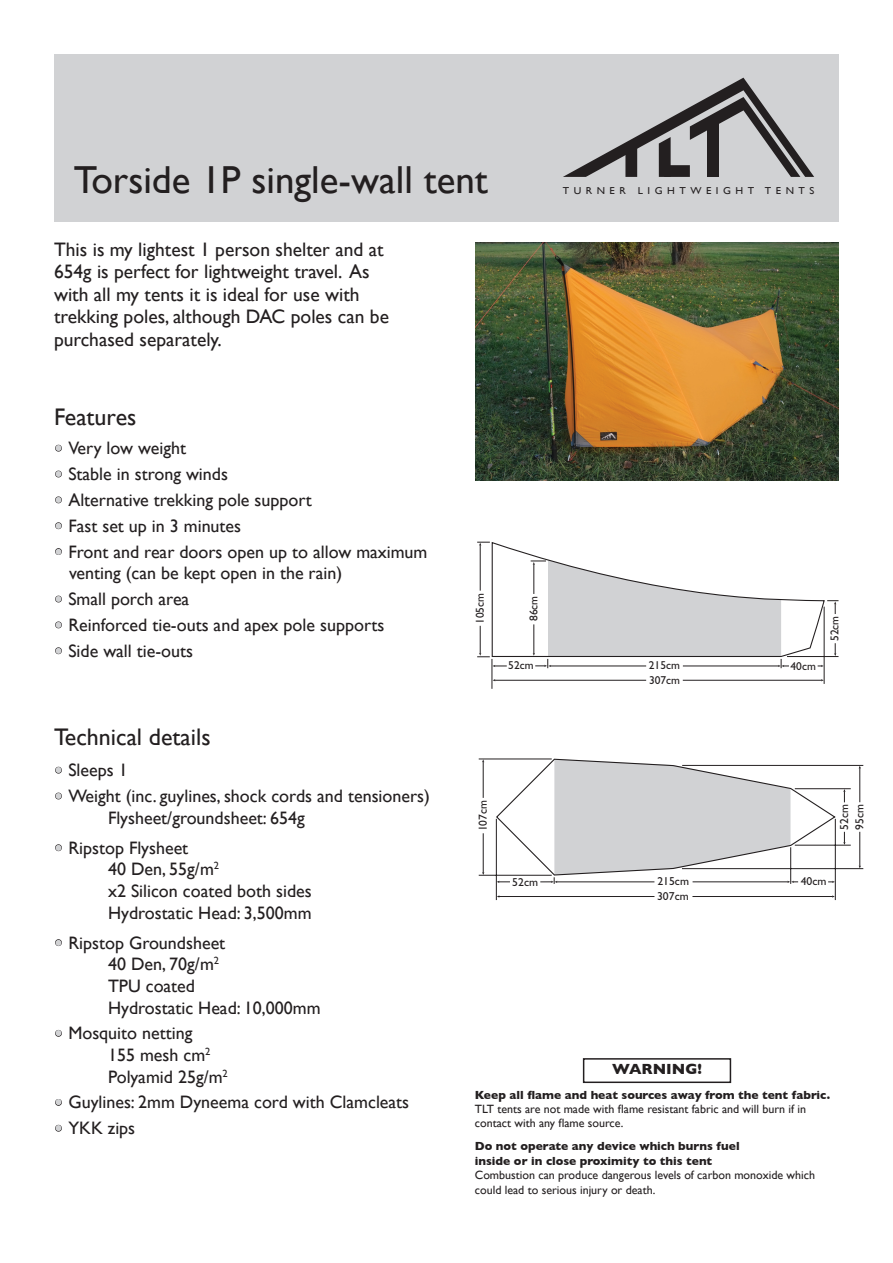
<style>
.page{position:relative;width:893px;height:1263px;background:#fff}
.page>*{position:absolute;margin:0;border:0;box-sizing:border-box;transform-origin:0 0}
.t1{font:39px "Gill Sans";color:#231f20}
.t2{font:24px "Gill Sans";color:#231f20}
.t3{font:19.5px/22.5px "Gill Sans";color:#231f20}
.t4{font:18px/21.6px "Gill Sans";color:#231f20}
.t5{font:700 15px "Gill Sans";color:#231f20}
.t6{font:12px/14.4px "Gill Sans";color:#231f20}
.t7{font:700 12px/14.4px "Gill Sans";color:#231f20}
.t8{font:11.7px/15.5px "Gill Sans";color:#231f20}
.t9{font:11.55px "Gill Sans";color:#231f20}
.t10{font:11.4px "Gill Sans";color:#231f20}
.t11{font:10.05px "Gill Sans";letter-spacing:.42em;color:#231f20;scale:1.06 1}
.s1{font-weight:700;color:#d1d2d4}
</style>
<div class="page">
<svg style="left:55px;top:444px;width:7px;height:8px"></svg>
<svg style="left:55px;top:470px;width:7px;height:8px"></svg>
<svg style="left:55px;top:496px;width:7px;height:8px"></svg>
<svg style="left:55px;top:522px;width:7px;height:8px"></svg>
<svg style="left:55px;top:548px;width:7px;height:7px"></svg>
<svg style="left:55px;top:595px;width:7px;height:8px"></svg>
<svg style="left:55px;top:621px;width:7px;height:8px"></svg>
<svg style="left:55px;top:647px;width:7px;height:8px"></svg>
<svg style="left:55px;top:766px;width:7px;height:8px"></svg>
<svg style="left:55px;top:792px;width:7px;height:8px"></svg>
<svg style="left:55px;top:844px;width:7px;height:8px"></svg>
<svg style="left:55px;top:939px;width:7px;height:8px"></svg>
<svg style="left:55px;top:1029px;width:7px;height:8px"></svg>
<svg style="left:55px;top:1099px;width:7px;height:7px"></svg>
<svg style="left:55px;top:1124px;width:7px;height:8px"></svg>
<div style="left:54px;top:54px;width:785px;height:168px;background:#d1d2d4"></div>
<svg style="left:563px;top:78px;width:251px;height:99px"></svg>
<img style="left:476px;top:242px;width:363px;height:238px">
<hr style="left:496px;top:819px;width:1px;height:81px;background:#231f20">
<hr style="left:835px;top:819px;width:1px;height:81px;background:#231f20">
<hr style="left:682px;top:765px;width:181px;height:1px;background:#231f20">
<hr style="left:682px;top:868px;width:181px;height:1px;background:#231f20">
<hr style="left:795px;top:788px;width:56px;height:1px;background:#231f20">
<hr style="left:795px;top:845px;width:56px;height:1px;background:#231f20">
<hr style="left:479px;top:759px;width:73px;height:1px;background:#231f20">
<hr style="left:479px;top:875px;width:73px;height:1px;background:#231f20">
<hr style="left:859px;top:832px;width:1px;height:34px;background:#231f20">
<hr style="left:859px;top:768px;width:1px;height:34px;background:#231f20">
<svg style="left:843px;top:832px;width:3px;height:13px"></svg>
<svg style="left:843px;top:789px;width:2px;height:13px"></svg>
<hr style="left:483px;top:833px;width:1px;height:40px;background:#231f20">
<hr style="left:483px;top:761px;width:1px;height:37px;background:#231f20">
<svg style="left:495px;top:758px;width:342px;height:126px"></svg>
<hr style="left:499px;top:896px;width:155px;height:1px;background:#231f20">
<hr style="left:692px;top:896px;width:141px;height:1px;background:#231f20">
<div style="left:583px;top:1058px;width:148px;height:25px;border:2px solid #231f20"></div>
<hr style="left:492px;top:659px;width:1px;height:30px;background:#231f20">
<hr style="left:824px;top:607px;width:1px;height:77px;background:#231f20">
<hr style="left:495px;top:680px;width:151px;height:1px;background:#231f20">
<hr style="left:683px;top:680px;width:139px;height:1px;background:#231f20">
<svg style="left:477px;top:541px;width:361px;height:127px"></svg>
<h1 class="t1" style="left:74px;top:157px;width:416px">Torside 1P single-wall tent</h1>
<p class="t3" style="left:54px;top:238px;width:337px">This is my lightest 1 person shelter and at 654g is perfect for lightweight travel. As with all my tents it is ideal for use with trekking poles, although DAC poles can be purchased separately.</p>
<p class="t11" style="left:563px;top:184px;width:239px">TURNER LIGHTWEIGHT TENTS</p>
<h2 class="t2" style="left:54px;top:403px;width:84px">Features</h2>
<p class="t4" style="left:54px;top:437px;width:134px"><span class="s1">•</span> Very low weight</p>
<p class="t4" style="left:54px;top:463px;width:176px"><span class="s1">•</span> Stable in strong winds</p>
<p class="t4" style="left:54px;top:489px;width:259px"><span class="s1">•</span> Alternative trekking pole support</p>
<p class="t4" style="left:54px;top:515px;width:189px"><span class="s1">•</span> Fast set up in 3 minutes</p>
<p class="t4" style="left:69px;top:541px;width:360px;text-indent:-15px"><span class="s1">•</span> Front and rear doors open up to allow maximum venting (can be kept open in the rain)</p>
<p class="t4" style="left:54px;top:588px;width:137px"><span class="s1">•</span> Small porch area</p>
<p class="t4" style="left:54px;top:614px;width:332px"><span class="s1">•</span> Reinforced tie-outs and apex pole supports</p>
<p class="t4" style="left:54px;top:640px;width:141px"><span class="s1">•</span> Side wall tie-outs</p>
<h2 class="t2" style="left:54px;top:723px;width:158px">Technical details</h2>
<p class="t10" style="left:473px;top:624px;width:33px;rotate:-90deg">105cm</p>
<p class="t10" style="left:527px;top:621px;width:27px;rotate:-90deg">86cm</p>
<p class="t10" style="left:508px;top:658px;width:27px">52cm</p>
<p class="t10" style="left:649px;top:659px;width:33px">215cm</p>
<p class="t10" style="left:790px;top:659px;width:27px">40cm</p>
<p class="t10" style="left:649px;top:673px;width:33px">307cm</p>
<p class="t10" style="left:828px;top:641px;width:27px;rotate:-90deg">52cm</p>
<p class="t4" style="left:54px;top:759px;width:75px"><span class="s1">•</span> Sleeps 1</p>
<p class="t4" style="left:108px;top:785px;width:323px;text-indent:-54px"><span class="s1">•</span> Weight (inc. guylines, shock cords and tensioners)<br>Flysheet/groundsheet: 654g</p>
<p class="t4" style="left:108px;top:837px;width:205px;text-indent:-54px"><span class="s1">•</span> Ripstop Flysheet<br>40 Den, 55g/m<sup>2<br></sup>x2 Silicon coated both sides<br>Hydrostatic Head: 3,500mm</p>
<p class="t4" style="left:108px;top:932px;width:214px;text-indent:-54px"><span class="s1">•</span> Ripstop Groundsheet<br>40 Den, 70g/m<sup>2<br></sup>TPU coated<br>Hydrostatic Head: 10,000mm</p>
<p class="t4" style="left:108px;top:1022px;width:121px;text-indent:-54px"><span class="s1">•</span> Mosquito netting<br>155 mesh cm<sup>2<br></sup>Polyamid 25g/m<sup>2</sup></p>
<p class="t4" style="left:54px;top:1091px;width:357px"><span class="s1">•</span> Guylines: 2mm Dyneema cord with Clamcleats</p>
<p class="t4" style="left:54px;top:1117px;width:83px"><span class="s1">•</span> YKK zips</p>
<p class="t8" style="left:475px;top:831px;width:33px;rotate:-90deg">107cm</p>
<p class="t8" style="left:836px;top:830px;width:27px;rotate:-90deg">52cm<br>95cm</p>
<p class="t9" style="left:512px;top:875px;width:27px">52cm</p>
<p class="t9" style="left:657px;top:874px;width:33px">215cm</p>
<p class="t9" style="left:801px;top:874px;width:27px">40cm</p>
<p class="t9" style="left:657px;top:889px;width:33px">307cm</p>
<p class="t5" style="left:612px;top:1060px;width:92px">WARNING!</p>
<p class="t7" style="left:475px;top:1087px;width:357px">Keep all flame and heat sources away from the tent fabric.</p>
<p class="t6" style="left:475px;top:1102px;width:333px">TLT tents are not made with flame resistant fabric and will burn if in contact with any flame source.</p>
<p class="t7" style="left:475px;top:1139px;width:266px">Do not operate any device which burns fuel inside or in close proximity to this tent</p>
<p class="t6" style="left:475px;top:1168px;width:342px">Combustion can produce dangerous levels of carbon monoxide which could lead to serious injury or death.</p>
</div>
